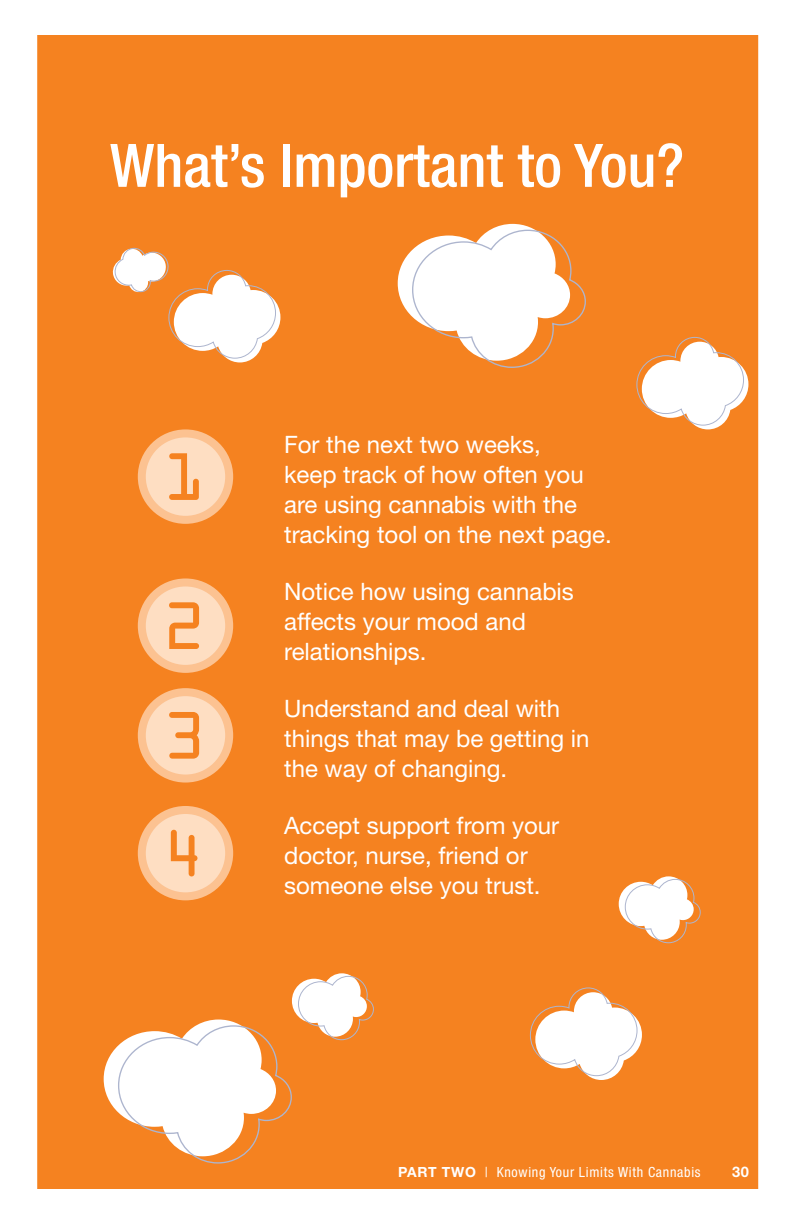
<style>
.page{position:relative;width:792px;height:1224px;background:#fff}
.page>*{position:absolute;margin:0;border:0;box-sizing:border-box;transform-origin:0 0}
.t1{font:72px "OCRA Extended";color:#f58220}
.t2{font:500 condensed 60px "Helvetica Neue LT Std";color:#fff}
.t3{font:24px/30px "Helvetica Neue LT Std";color:#fff}
.t4{font:700 14.6px "Helvetica Neue LT Std";color:#fff}
.t5{font:condensed 14px "Helvetica Neue LT Std";letter-spacing:.05em;color:#fff}
.s1{font-weight:700;font-stretch:normal}
</style>
<div class="page">
<div style="left:37px;top:35px;width:721px;height:1154px;background:#f58220;border:2px solid #f58220"></div>
<div style="left:142px;top:433px;width:87px;height:87px;background:#fedec2;border-radius:50%"></div>
<div style="left:138px;top:429px;width:95px;height:95px;border:8px solid #fcc291;border-radius:50%"></div>
<div style="left:142px;top:582px;width:87px;height:87px;background:#fedec2;border-radius:50%"></div>
<div style="left:138px;top:578px;width:95px;height:95px;border:8px solid #fcc291;border-radius:50%"></div>
<div style="left:142px;top:692px;width:87px;height:87px;background:#fedec2;border-radius:50%"></div>
<div style="left:138px;top:688px;width:95px;height:95px;border:8px solid #fcc291;border-radius:50%"></div>
<div style="left:142px;top:810px;width:87px;height:86px;background:#fedec2;border-radius:50%"></div>
<div style="left:138px;top:806px;width:95px;height:94px;border:8px solid #fcc291;border-radius:50%"></div>
<svg style="left:530px;top:987px;width:112px;height:93px"></svg>
<svg style="left:636px;top:337px;width:112px;height:92px"></svg>
<svg style="left:112px;top:248px;width:168px;height:114px"></svg>
<svg style="left:398px;top:224px;width:188px;height:144px"></svg>
<svg style="left:104px;top:973px;width:270px;height:191px"></svg>
<svg style="left:619px;top:876px;width:82px;height:67px"></svg>
<div style="left:725px;top:1162px;width:31px;height:26px;background:#f58220"></div>
<p class="t2" style="left:110px;top:130px;width:576px">What’s Important to You?</p>
<p class="t1" style="left:162px;top:438px;width:45px">1</p>
<p class="t1" style="left:162px;top:587px;width:45px">2</p>
<p class="t1" style="left:162px;top:697px;width:45px">3</p>
<p class="t1" style="left:162px;top:815px;width:45px">4</p>
<p class="t3" style="left:284px;top:430px;width:329px">For the next two weeks,<br>keep track of how often you are using cannabis with the tracking tool on the next page.</p>
<p class="t3" style="left:284px;top:577px;width:291px">Notice how using cannabis affects your mood and relationships.</p>
<p class="t3" style="left:284px;top:694px;width:307px">Understand and deal with things that may be getting in the way of changing.</p>
<p class="t3" style="left:284px;top:811px;width:277px">Accept support from your doctor, nurse, friend or someone else you trust.</p>
<p class="t5" style="left:398px;top:1164px;width:304px"><span class="s1">PART TWO</span> | Knowing Your Limits With Cannabis</p>
<p class="t4" style="left:732px;top:1163px;width:18px">30</p>
</div>
